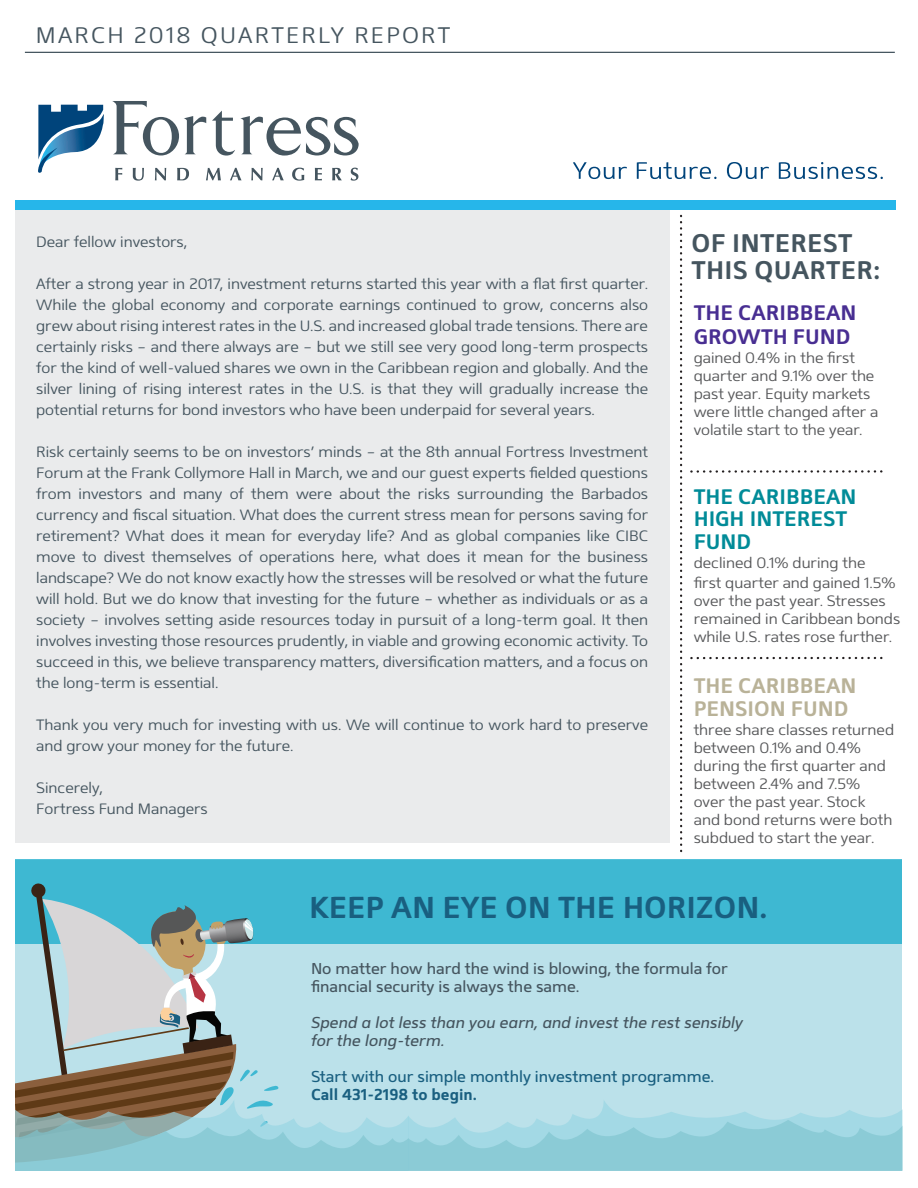
<style>
.page{position:relative;width:918px;height:1188px;background:#fff}
.page>*{position:absolute;margin:0;border:0;box-sizing:border-box;transform-origin:0 0}
.t1{font:700 30.3px "Mentone";color:#195f80}
.t2{font:700 25.5px/27px "Mentone";letter-spacing:.01em;color:#45555f}
.t3{font:300 22.5px "Mentone";letter-spacing:.1em;color:#45555f}
.t4{font:700 21px/22.5px "Mentone";color:#008b98}
.t5{font:700 21px/22.5px "Mentone";color:#b9b298}
.t6{font:700 21px/24px "Mentone";color:#482e92}
.t7{font:15.75px/18px "Mentone";color:#45555f}
.t8{font:italic 15.75px/18px "Mentone";color:#45555f}
.t9{font:15.75px "Mentone";color:#195f80}
.t10{font:700 15.75px "Mentone";color:#195f80}
.t11{font:300 15px/21px "Mentone";color:#45555f;text-align:justify}
.t12{font:300 15px/18px "Mentone";color:#57585a}
</style>
<div class="page">
<div style="left:15px;top:860px;width:887px;height:84px;background:#3eb8d2"></div>
<hr style="left:25px;top:52px;width:870px;height:1px;background:#45555f">
<div style="left:15px;top:207px;width:655px;height:636px;background:#eaebec"></div>
<svg style="left:112px;top:101px;width:94px;height:55px"></svg>
<svg style="left:212px;top:111px;width:147px;height:45px"></svg>
<svg style="left:115px;top:168px;width:7px;height:12px"></svg>
<svg style="left:133px;top:168px;width:11px;height:13px"></svg>
<svg style="left:155px;top:168px;width:11px;height:12px"></svg>
<svg style="left:177px;top:168px;width:12px;height:12px"></svg>
<svg style="left:206px;top:168px;width:15px;height:12px"></svg>
<svg style="left:230px;top:168px;width:12px;height:12px"></svg>
<svg style="left:251px;top:168px;width:12px;height:12px"></svg>
<svg style="left:272px;top:168px;width:12px;height:12px"></svg>
<svg style="left:292px;top:168px;width:12px;height:13px"></svg>
<svg style="left:315px;top:168px;width:7px;height:12px"></svg>
<svg style="left:332px;top:168px;width:10px;height:12px"></svg>
<svg style="left:351px;top:168px;width:7px;height:13px"></svg>
<svg style="left:38px;top:105px;width:66px;height:68px"></svg>
<svg style="left:573px;top:162px;width:54px;height:17px"></svg>
<svg style="left:637px;top:162px;width:80px;height:17px"></svg>
<svg style="left:727px;top:162px;width:42px;height:17px"></svg>
<svg style="left:779px;top:162px;width:104px;height:17px"></svg>
<svg style="left:680px;top:216px;width:201px;height:636px"></svg>
<div style="left:15px;top:201px;width:880px;height:9px;background:#26b6ea"></div>
<svg style="left:15px;top:883px;width:887px;height:288px"></svg>
<h3 class="t3" style="left:36px;top:22px;width:416px">MARCH 2018 QUARTERLY REPORT</h3>
<p class="t11" style="left:36px;top:232px;width:153px">Dear fellow investors,</p>
<p class="t11" style="left:36px;top:274px;width:614px">After a strong year in 2017, investment returns started this year with a flat first quarter.<br>While the global economy and corporate earnings continued to grow, concerns also grew about rising interest rates in the U.S. and increased global trade tensions. There are certainly risks – and there always are – but we still see very good long-term prospects for the kind of well-valued shares we own in the Caribbean region and globally. And the silver lining of rising interest rates in the U.S. is that they will gradually increase the potential returns for bond investors who have been underpaid for several years.</p>
<p class="t11" style="left:36px;top:442px;width:614px">Risk certainly seems to be on investors’ minds – at the 8th annual Fortress Investment Forum at the Frank Collymore Hall in March, we and our guest experts fielded questions from investors and many of them were about the risks surrounding the Barbados currency and fiscal situation. What does the current stress mean for persons saving for retirement? What does it mean for everyday life? And as global companies like CIBC move to divest themselves of operations here, what does it mean for the business landscape? We do not know exactly how the stresses will be resolved or what the future will hold. But we do know that investing for the future – whether as individuals or as a society – involves setting aside resources today in pursuit of a long-term goal. It then involves investing those resources prudently, in viable and growing economic activity. To succeed in this, we believe transparency matters, diversification matters, and a focus on the long-term is essential.</p>
<p class="t11" style="left:36px;top:715px;width:614px">Thank you very much for investing with us. We will continue to work hard to preserve and grow your money for the future.</p>
<p class="t11" style="left:36px;top:778px;width:173px">Sincerely,<br>Fortress Fund Managers</p>
<h2 class="t2" style="left:692px;top:230px;width:191px">OF INTEREST<br>THIS QUARTER:</h2>
<h3 class="t6" style="left:694px;top:300px;width:164px">THE CARIBBEAN<br>GROWTH FUND</h3>
<p class="t12" style="left:694px;top:349px;width:186px">gained 0.4% in the first quarter and 9.1% over the past year. Equity markets were little changed after a volatile start to the year.</p>
<h3 class="t4" style="left:694px;top:485px;width:164px">THE CARIBBEAN<br>HIGH INTEREST<br>FUND</h3>
<p class="t12" style="left:694px;top:553px;width:203px;line-height:19.5px">declined 0.1% during the first quarter and gained 1.5%</p>
<p class="t12" style="left:694px;top:591px;width:208px">over the past year. Stresses remained in Caribbean bonds while U.S. rates rose further.</p>
<h3 class="t5" style="left:694px;top:674px;width:164px">THE CARIBBEAN<br>PENSION FUND</h3>
<p class="t12" style="left:694px;top:721px;width:202px">three share classes returned between 0.1% and 0.4% during the first quarter and between 2.4% and 7.5% over the past year. Stock and bond returns were both subdued to start the year.</p>
<h1 class="t1" style="left:309px;top:888px;width:460px">KEEP AN EYE ON THE HORIZON.</h1>
<p class="t7" style="left:311px;top:959px;width:418px">No matter how hard the wind is blowing, the formula for financial security is always the same.</p>
<p class="t8" style="left:311px;top:1013px;width:434px">Spend a lot less than you earn, and invest the rest sensibly for the long-term.</p>
<p class="t9" style="left:311px;top:1067px;width:405px">Start with our simple monthly investment programme.</p>
<p class="t10" style="left:311px;top:1084px;width:167px">Call 431-2198 to begin.</p>
</div>
